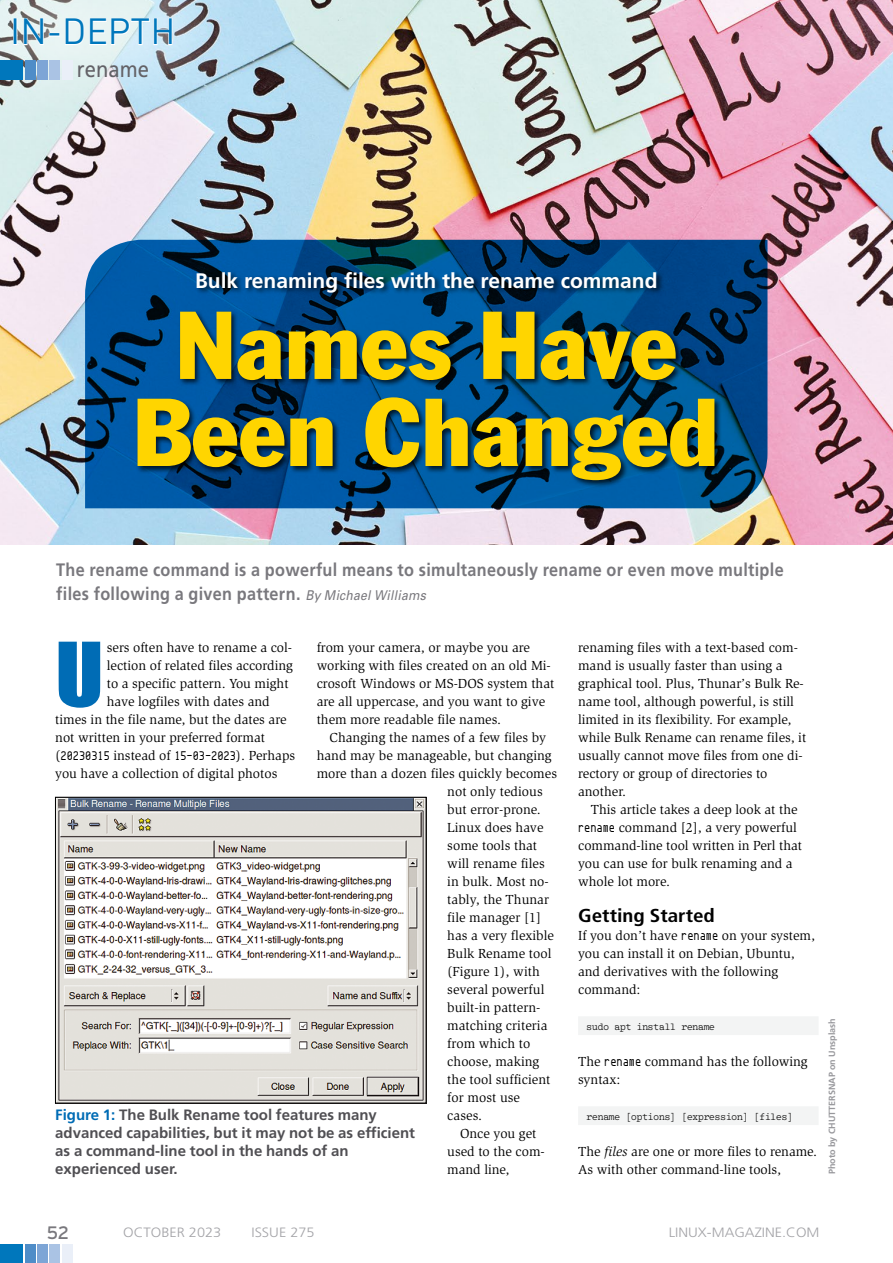
<style>
.page{position:relative;width:893px;height:1263px;background:#fff}
.page>*{position:absolute;margin:0;border:0;box-sizing:border-box;transform-origin:0 0}
.t1{font:condensed 94.5px/87px "Franklin Gothic";color:#ffd500;text-align:center;scale:1.08 1}
.t2{font:81.75px "Impact";color:#006cb5;scale:1.08 1}
.t3{font:36px "DIN";color:#0077bc}
.t4{font:22.5px "Frutiger";color:#636267;scale:.9 1}
.t5{font:700 21px "Frutiger";color:#fff}
.t6{font:700 condensed 18.75px "Frutiger";color:#000;scale:1.13 1}
.t7{font:700 18px/24px "Frutiger";letter-spacing:.02em;color:#79787d;scale:.9 1}
.t8{font:18px "Interstate";color:#79787d}
.t9{font:700 15px/18px "Frutiger";color:#504f53}
.t10{font:13.5px/18px "Slimbach";color:#000}
.t11{font:300 13.5px "Frutiger";color:#a3a3a7;scale:1.08 1}
.t12{font:700 9px "Frutiger";color:#98989c}
.t13{font:8.85px "Fantabular MVB";color:#000;scale:.9 1}
.s1{font-family:"Univers";font-weight:400;font-style:italic;font-size:13.5px}
.s2{font-family:"Envy Code R";font-size:12.75px}
.s3{color:#006cb5}
.s4{font-style:italic}
</style>
<div class="page">
<div style="left:578px;top:1016px;width:241px;height:19px;background:#f3f4f4"></div>
<div style="left:578px;top:1106px;width:241px;height:19px;background:#f3f4f4"></div>
<img style="left:0;top:0;width:893px;height:544px">
<img style="left:57px;top:799px;width:367px;height:302px">
<div style="left:55px;top:797px;width:371px;height:306px;border:1px solid #000"></div>
<svg style="left:85px;top:240px;width:682px;height:268px;background:#044d89"></svg>
<div style="left:136px;top:270px;width:586px;height:218px;background:#000;opacity:.75"></div>
<div style="left:0;top:1244px;width:23px;height:19px;background:#0077bc"></div>
<div style="left:38px;top:1244px;width:10px;height:19px;background:#7da5d6"></div>
<div style="left:63px;top:1244px;width:10px;height:19px;background:#eaeff8"></div>
<div style="left:25px;top:1244px;width:10px;height:19px;background:#4f8dc8"></div>
<div style="left:50px;top:1244px;width:10px;height:19px;background:#aac3e4"></div>
<div style="left:0;top:0;width:258px;height:133px;background:#fff;opacity:.85"></div>
<div style="left:13px;top:18px;width:4px;height:27px;border:2px solid #fff"></div>
<svg style="left:23px;top:17px;width:22px;height:29px"></svg>
<div style="left:49px;top:33px;width:11px;height:4px;border:2px solid #fff"></div>
<svg style="left:64px;top:17px;width:109px;height:29px"></svg>
<div style="left:0;top:61px;width:23px;height:19px;background:#0077bc"></div>
<div style="left:38px;top:61px;width:10px;height:19px;background:#7da5d6"></div>
<div style="left:63px;top:61px;width:10px;height:19px;background:#eaeff8"></div>
<div style="left:25px;top:61px;width:10px;height:19px;background:#4f8dc8"></div>
<div style="left:50px;top:61px;width:10px;height:19px;background:#aac3e4"></div>
<h3 class="t3" style="left:10px;top:9px;width:167px">IN-DEPTH</h3>
<h3 class="t4" style="left:77px;top:56px;width:82px">rename</h3>
<p class="t5" style="left:195px;top:268px;width:464px">Bulk renaming files with the rename command</p>
<p class="t1" style="left:133px;top:300px;width:545px">Names Have<br>Been Changed</p>
<p class="t7" style="left:56px;top:558px;width:810px">The rename command is a powerful means to simultaneously rename or even move multiple files following a given pattern. <span class="s1">By Michael Williams</span></p>
<p class="t2" style="left:55px;top:611px;width:46px">U</p>
<p class="t10" style="left:107px;top:639px;width:187px">sers often have to rename a col-</p>
<p class="t10" style="left:317px;top:639px;width:215px">from your camera, or maybe you are</p>
<p class="t10" style="left:317px;top:657px;width:236px">working with files created on an old Mi-</p>
<p class="t10" style="left:317px;top:675px;width:239px">crosoft Windows or MS-DOS system that</p>
<p class="t10" style="left:317px;top:693px;width:230px">are all uppercase, and you want to give</p>
<p class="t10" style="left:317px;top:711px;width:186px">them more readable file names.</p>
<p class="t10" style="left:329px;top:729px;width:218px">Changing the names of a few files by</p>
<p class="t10" style="left:317px;top:747px;width:236px">hand may be manageable, but changing</p>
<p class="t10" style="left:317px;top:765px;width:242px">more than a dozen files quickly becomes</p>
<p class="t10" style="left:447px;top:783px;width:97px">not only tedious</p>
<p class="t10" style="left:447px;top:801px;width:95px">but error-prone.</p>
<p class="t10" style="left:447px;top:819px;width:98px">Linux does have</p>
<p class="t10" style="left:447px;top:837px;width:91px">some tools that</p>
<p class="t10" style="left:447px;top:855px;width:99px">will rename files</p>
<p class="t10" style="left:447px;top:873px;width:103px">in bulk. Most no-</p>
<p class="t10" style="left:447px;top:891px;width:103px">tably, the Thunar</p>
<p class="t10" style="left:447px;top:909px;width:95px">file manager [1]</p>
<p class="t10" style="left:447px;top:927px;width:108px">has a very flexible</p>
<p class="t10" style="left:447px;top:945px;width:106px">Bulk Rename tool</p>
<p class="t10" style="left:447px;top:963px;width:94px">(Figure 1), with</p>
<p class="t10" style="left:447px;top:981px;width:99px">several powerful</p>
<p class="t10" style="left:447px;top:999px;width:95px">built-in pattern-</p>
<p class="t10" style="left:447px;top:1017px;width:102px">matching criteria</p>
<p class="t10" style="left:447px;top:1035px;width:85px">from which to</p>
<p class="t10" style="left:447px;top:1053px;width:94px">choose, making</p>
<p class="t10" style="left:447px;top:1071px;width:105px">the tool sufficient</p>
<p class="t10" style="left:447px;top:1089px;width:74px">for most use</p>
<p class="t10" style="left:447px;top:1107px;width:36px">cases.</p>
<p class="t10" style="left:460px;top:1125px;width:78px">Once you get</p>
<p class="t10" style="left:447px;top:1143px;width:99px">used to the com-</p>
<p class="t10" style="left:447px;top:1161px;width:64px">mand line,</p>
<p class="t10" style="left:107px;top:657px;width:188px">lection of related files according</p>
<p class="t10" style="left:107px;top:675px;width:183px">to a specific pattern. You might</p>
<p class="t10" style="left:107px;top:693px;width:165px">have logfiles with dates and</p>
<p class="t10" style="left:55px;top:711px;width:233px">times in the file name, but the dates are</p>
<p class="t10" style="left:55px;top:729px;width:211px">not written in your preferred format</p>
<p class="t10" style="left:55px;top:747px;width:242px">(<span class="s2">20230315</span> instead of <span class="s2">15‑03‑2023</span>). Perhaps</p>
<p class="t10" style="left:55px;top:765px;width:224px">you have a collection of digital photos</p>
<p class="t9" style="left:55px;top:1106px;width:361px"><span class="s3">Figure 1:</span> The Bulk Rename tool features many advanced capabilities, but it may not be as efficient as a command-line tool in the hands of an experienced user.</p>
<p class="t10" style="left:578px;top:639px;width:221px">renaming files with a text-based com-</p>
<p class="t10" style="left:578px;top:657px;width:206px">mand is usually faster than using a</p>
<p class="t10" style="left:578px;top:675px;width:227px">graphical tool. Plus, Thunar’s Bulk Re-</p>
<p class="t10" style="left:578px;top:693px;width:217px">name tool, although powerful, is still</p>
<p class="t10" style="left:578px;top:711px;width:215px">limited in its flexibility. For example,</p>
<p class="t10" style="left:578px;top:729px;width:230px">while Bulk Rename can rename files, it</p>
<p class="t10" style="left:578px;top:747px;width:226px">usually cannot move files from one di-</p>
<p class="t10" style="left:578px;top:765px;width:191px">rectory or group of directories to</p>
<p class="t10" style="left:578px;top:783px;width:49px">another.</p>
<p class="t10" style="left:591px;top:801px;width:208px">This article takes a deep look at the</p>
<p class="t10" style="left:578px;top:819px;width:220px"><span class="s2">rename</span> command [2], a very powerful</p>
<p class="t10" style="left:578px;top:837px;width:226px">command-line tool written in Perl that</p>
<p class="t10" style="left:578px;top:855px;width:216px">you can use for bulk renaming and a</p>
<p class="t10" style="left:578px;top:873px;width:93px">whole lot more.</p>
<p class="t6" style="left:578px;top:905px;width:123px">Getting Started</p>
<p class="t10" style="left:578px;top:927px;width:238px">If you don’t have <span class="s2">rename</span> on your system, you can install it on Debian, Ubuntu, and derivatives with the following command:</p>
<p class="t13" style="left:587px;top:1021px;width:144px">sudo apt install rename</p>
<p class="t10" style="left:578px;top:1053px;width:231px">The <span class="s2">rename</span> command has the following syntax:</p>
<p class="t13" style="left:587px;top:1111px;width:231px">rename [options] [expression] [files]</p>
<p class="t10" style="left:578px;top:1143px;width:241px">The <span class="s4">files</span> are one or more files to rename.<br>As with other command-line tools,</p>
<p class="t12" style="left:827px;top:1174px;width:158px;rotate:-90deg">Photo by CHUTTERSNAP on Unsplash</p>
<p class="t8" style="left:47px;top:1222px;width:24px">52</p>
<p class="t11" style="left:123px;top:1224px;width:92px">OCTOBER 2023</p>
<p class="t11" style="left:251px;top:1224px;width:60px">ISSUE 275</p>
<p class="t11" style="left:669px;top:1224px;width:141px">LINUX-MAGAZINE.COM</p>
</div>
